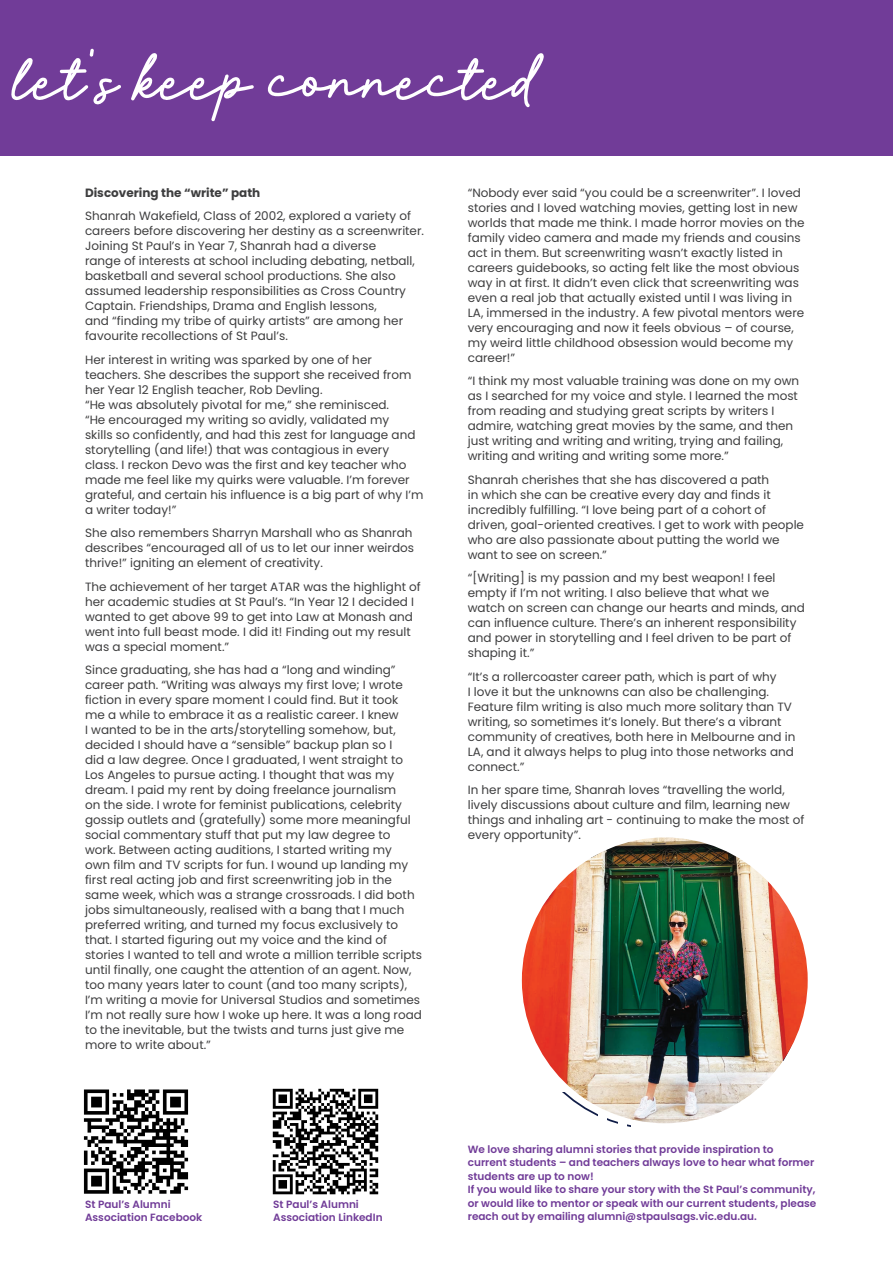
<style>
.page{position:relative;width:893px;height:1263px;background:#fff}
.page>*{position:absolute;margin:0;border:0;box-sizing:border-box;transform-origin:0 0}
._3_-_CG_-_Copy{font:12px/15px "Poppins";color:#3e3e3f}
._3_-_CG_-_Copy-2{font:700 12px "Poppins";color:#3e3e3f}
._3_-_CG_-_Copy-3{font:600 10.5px/13.5px "Poppins";color:#713c98}
</style>
<div class="page">
<div style="left:0;top:0;width:893px;height:155px;background:#713c98"></div>
<svg style="left:11px;top:48px;width:533px;height:73px"></svg>
<img style="left:522px;top:837px;width:286px;height:286px;border-radius:143px">
<img style="left:83px;top:1089px;width:106px;height:105px">
<img style="left:272px;top:1088px;width:107px;height:107px">
<p class="_3_-_CG_-_Copy-2" style="left:85px;top:185px;width:177px">Discovering the “write” path</p>
<p class="_3_-_CG_-_Copy" style="left:85px;top:208px;width:341px">Shanrah Wakefield, Class of 2002, explored a variety of careers before discovering her destiny as a screenwriter.<br>Joining St Paul’s in Year 7, Shanrah had a diverse<br>range of interests at school including debating, netball, basketball and several school productions. She also assumed leadership responsibilities as Cross Country Captain. Friendships, Drama and English lessons,<br>and “finding my tribe of quirky artists” are among her favourite recollections of St Paul’s.</p>
<p class="_3_-_CG_-_Copy" style="left:85px;top:352px;width:340px">Her interest in writing was sparked by one of her teachers. She describes the support she received from her Year 12 English teacher, Rob Devling.<br>“He was absolutely pivotal for me,” she reminisced.<br>“He encouraged my writing so avidly, validated my<br>skills so confidently, and had this zest for language and storytelling (and life!) that was contagious in every class. I reckon Devo was the first and key teacher who made me feel like my quirks were valuable. I’m forever grateful, and certain his influence is a big part of why I’m a writer today!”</p>
<p class="_3_-_CG_-_Copy" style="left:85px;top:525px;width:331px">She also remembers Sharryn Marshall who as Shanrah describes “encouraged all of us to let our inner weirdos thrive!” igniting an element of creativity.</p>
<p class="_3_-_CG_-_Copy" style="left:85px;top:579px;width:337px">The achievement of her target ATAR was the highlight of her academic studies at St Paul’s. “In Year 12 I decided I wanted to get above 99 to get into Law at Monash and went into full beast mode. I did it! Finding out my result was a special moment.”</p>
<p class="_3_-_CG_-_Copy" style="left:85px;top:662px;width:339px">Since graduating, she has had a “long and winding” career path. “Writing was always my first love; I wrote fiction in every spare moment I could find. But it took<br>me a while to embrace it as a realistic career. I knew<br>I wanted to be in the arts/storytelling somehow, but, decided I should have a “sensible” backup plan so I<br>did a law degree. Once I graduated, I went straight to Los Angeles to pursue acting. I thought that was my dream. I paid my rent by doing freelance journalism<br>on the side. I wrote for feminist publications, celebrity gossip outlets and (gratefully) some more meaningful social commentary stuff that put my law degree to work. Between acting auditions, I started writing my<br>own film and TV scripts for fun. I wound up landing my first real acting job and first screenwriting job in the same week, which was a strange crossroads. I did both jobs simultaneously, realised with a bang that I much preferred writing, and turned my focus exclusively to that. I started figuring out my voice and the kind of stories I wanted to tell and wrote a million terrible scripts until finally, one caught the attention of an agent. Now, too many years later to count (and too many scripts), I’m writing a movie for Universal Studios and sometimes I’m not really sure how I woke up here. It was a long road to the inevitable, but the twists and turns just give me more to write about.”</p>
<p class="_3_-_CG_-_Copy-3" style="left:85px;top:1197px;width:119px">St Paul’s Alumni<br>Association Facebook</p>
<p class="_3_-_CG_-_Copy-3" style="left:273px;top:1197px;width:111px">St Paul’s Alumni<br>Association LinkedIn</p>
<p class="_3_-_CG_-_Copy" style="left:468px;top:185px;width:338px">“Nobody ever said “you could be a screenwriter”. I loved stories and I loved watching movies, getting lost in new worlds that made me think. I made horror movies on the family video camera and made my friends and cousins act in them. But screenwriting wasn’t exactly listed in careers guidebooks, so acting felt like the most obvious way in at first. It didn’t even click that screenwriting was even a real job that actually existed until I was living in LA, immersed in the industry. A few pivotal mentors were very encouraging and now it feels obvious – of course, my weird little childhood obsession would become my career!”</p>
<p class="_3_-_CG_-_Copy" style="left:468px;top:373px;width:333px">“I think my most valuable training was done on my own as I searched for my voice and style. I learned the most from reading and studying great scripts by writers I admire, watching great movies by the same, and then just writing and writing and writing, trying and failing, writing and writing and writing some more.”</p>
<p class="_3_-_CG_-_Copy" style="left:468px;top:472px;width:338px">Shanrah cherishes that she has discovered a path<br>in which she can be creative every day and finds it incredibly fulfilling. “I love being part of a cohort of driven, goal-oriented creatives. I get to work with people who are also passionate about putting the world we want to see on screen.”</p>
<p class="_3_-_CG_-_Copy" style="left:468px;top:570px;width:339px">“[Writing] is my passion and my best weapon! I feel empty if I’m not writing. I also believe that what we watch on screen can change our hearts and minds, and can influence culture. There’s an inherent responsibility and power in storytelling and I feel driven to be part of shaping it.”</p>
<p class="_3_-_CG_-_Copy" style="left:468px;top:669px;width:329px">“It’s a rollercoaster career path, which is part of why<br>I love it but the unknowns can also be challenging.<br>Feature film writing is also much more solitary than TV writing, so sometimes it’s lonely. But there’s a vibrant community of creatives, both here in Melbourne and in LA, and it always helps to plug into those networks and connect.”</p>
<p class="_3_-_CG_-_Copy" style="left:468px;top:782px;width:338px">In her spare time, Shanrah loves “travelling the world, lively discussions about culture and film, learning new things and inhaling art - continuing to make the most of every opportunity”.</p>
<p class="_3_-_CG_-_Copy-3" style="left:468px;top:1142px;width:350px">We love sharing alumni stories that provide inspiration to<br>current students – and teachers always love to hear what former students are up to now!<br>If you would like to share your story with the St Paul’s community, or would like to mentor or speak with our current students, please reach out by emailing alumni@stpaulsags.vic.edu.au.</p>
</div>
